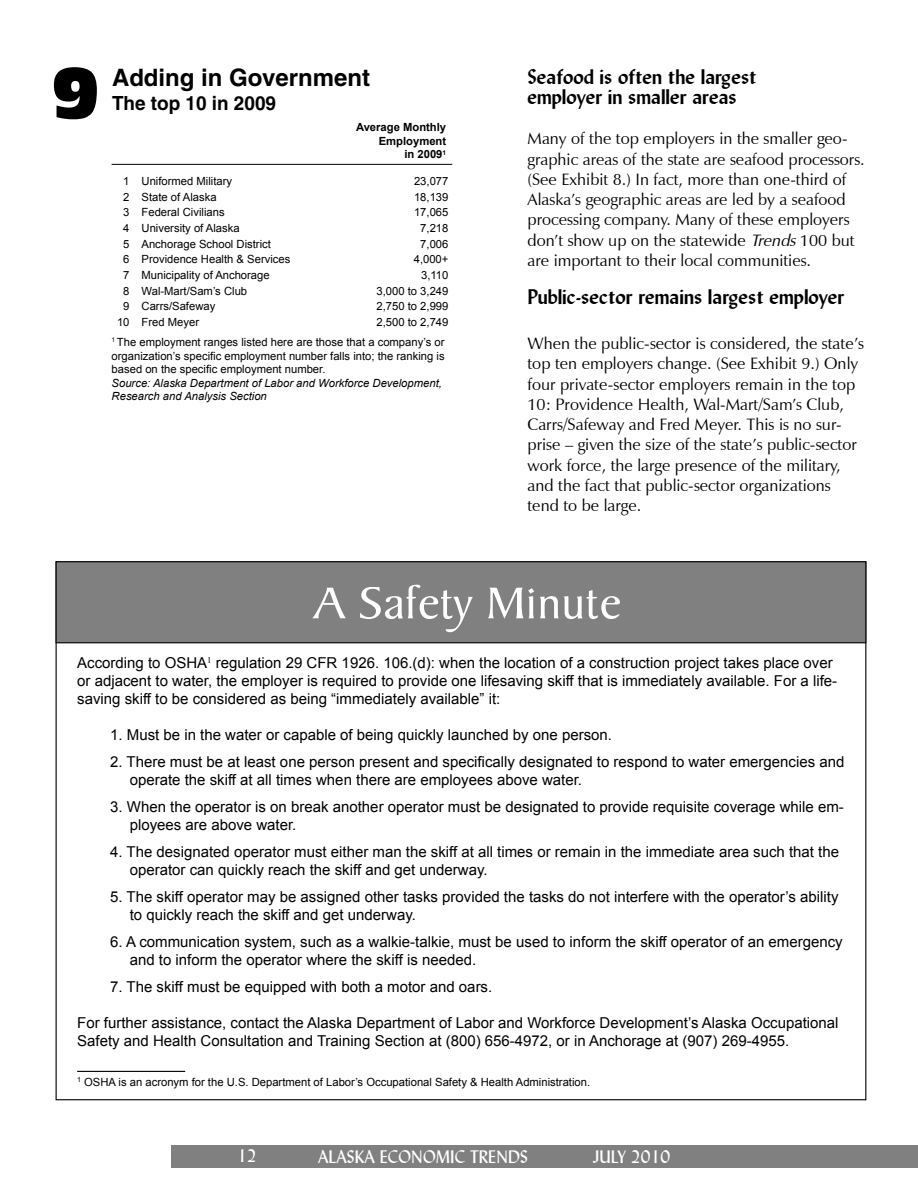
<style>
.page{position:relative;width:918px;height:1188px;background:#fff}
.page>*{position:absolute;margin:0;border:0;box-sizing:border-box;transform-origin:0 0}
.t1{font:66px "Incised 901 BT Compact";color:#000}
.t2{font:48px "Baker Signet";color:#fff;scale:1.07 1}
.t3{font:700 24px "Helvetica";color:#000}
.t4{font:700 21px/20.2px "Lydian BT";color:#000}
.t5{font:700 19.5px "Helvetica";color:#000}
.t6{font:18px "Lydian BT";color:#fff}
.t7{font:16.5px/20.2px "Zapf Humanist 601 BT";color:#000}
.t8{font:15px/18px "Arial";color:#000}
.t9{font:11.25px/20.1px "Arial";color:#000}
.t10{font:italic 11.25px/13.5px "Arial";color:#000}
.t11{font:700 11.25px/13.5px "Arial";color:#000;text-align:right}
.s1{font-style:italic}
</style>
<div class="page">
<div style="left:172px;top:1145px;width:746px;height:23px;background:#808080"></div>
<hr style="left:112px;top:164px;width:340px;height:1px;background:#000">
<hr style="left:77px;top:1071px;width:108px;height:1px;background:#000">
<div style="left:56px;top:562px;width:810px;height:81px;background:#808080"></div>
<div style="left:56px;top:561px;width:810px;height:82px;border:1px solid #000"></div>
<h1 class="t1" style="left:51px;top:54px;width:50px">9</h1>
<h3 class="t3" style="left:112px;top:69px;width:259px">Adding in Government</h3>
<h3 class="t5" style="left:112px;top:96px;width:165px">The top 10 in 2009</h3>
<p class="t11" style="left:356px;top:121px;width:92px">Average Monthly<br>Employment<br>in 2009<sup>1</sup></p>
<p class="t9" style="left:123px;top:171px;width:110px">1 Uniformed Military</p>
<p class="t9" style="left:414px;top:171px;width:36px">23,077</p>
<p class="t9" style="left:123px;top:187px;width:95px">2 State of Alaska</p>
<p class="t9" style="left:414px;top:187px;width:36px">18,139</p>
<p class="t9" style="left:123px;top:202px;width:103px">3 Federal Civilians</p>
<p class="t9" style="left:414px;top:202px;width:36px">17,065</p>
<p class="t9" style="left:123px;top:218px;width:118px">4 University of Alaska</p>
<p class="t9" style="left:420px;top:218px;width:30px">7,218</p>
<p class="t9" style="left:123px;top:234px;width:149px">5 Anchorage School District</p>
<p class="t9" style="left:420px;top:234px;width:30px">7,006</p>
<p class="t9" style="left:123px;top:249px;width:169px">6 Providence Health &amp; Services</p>
<p class="t9" style="left:414px;top:249px;width:36px">4,000+</p>
<p class="t9" style="left:123px;top:265px;width:148px">7 Municipality of Anchorage</p>
<p class="t9" style="left:421px;top:265px;width:29px">3,110</p>
<p class="t9" style="left:123px;top:281px;width:125px">8 Wal-Mart/Sam’s Club</p>
<p class="t9" style="left:377px;top:281px;width:73px">3,000 to 3,249</p>
<p class="t9" style="left:123px;top:296px;width:94px">9 Carrs/Safeway</p>
<p class="t9" style="left:377px;top:296px;width:73px">2,750 to 2,999</p>
<p class="t9" style="left:117px;top:312px;width:84px">10 Fred Meyer</p>
<p class="t9" style="left:112px;top:312px;width:338px;text-indent:265px">2,500 to 2,749<br><sup>1</sup> The employment ranges listed here are those that a company’s or</p>
<p class="t9" style="left:112px;top:349px;width:335px;line-height:13.5px">organization’s specific employment number falls into; the ranking is based on the specific employment number.</p>
<p class="t10" style="left:112px;top:376px;width:332px">Source: Alaska Department of Labor and Workforce Development,<br>Research and Analysis Section</p>
<h3 class="t4" style="left:528px;top:66px;width:231px">Seafood is often the largest employer in smaller areas</h3>
<p class="t7" style="left:528px;top:129px;width:339px">Many of the top employers in the smaller geo&shy;graphic areas of the state are seafood processors. (See Exhibit 8.) In fact, more than one-third of Alaska’s geographic areas are led by a seafood processing company. Many of these employers don’t show up on the statewide <span class="s1">Trends</span>100 but are important to their local communities.</p>
<h3 class="t4" style="left:528px;top:287px;width:318px">Public-sector remains largest employer</h3>
<p class="t7" style="left:528px;top:333px;width:338px">When the public-sector is considered, the state’s top ten employers change. (See Exhibit 9.) Only four private-sector employers remain in the top 10: Providence Health, Wal-Mart/Sam’s Club, Carrs/Safeway and Fred Meyer. This is no sur&shy;prise – given the size of the state’s public-sector work force, the large presence of the military, and the fact that public-sector organizations tend to be large.</p>
<h2 class="t2" style="left:314px;top:585px;width:289px">A Safety Minute</h2>
<p class="t8" style="left:77px;top:654px;width:762px">According to OSHA<sup>1</sup> regulation 29 CFR 1926. 106.(d): when the location of a construction project takes place over or adjacent to water, the employer is required to provide one lifesaving skiff that is immediately available. For a life&shy;saving skiff to be considered as being “immediately available” it:</p>
<p class="t8" style="left:110px;top:726px;width:503px">1. Must be in the water or capable of being quickly launched by one person.</p>
<p class="t8" style="left:130px;top:753px;width:716px;text-indent:-20px">2. There must be at least one person present and specifically designated to respond to water emergencies and operate the skiff at all times when there are employees above water.</p>
<p class="t8" style="left:130px;top:798px;width:716px;text-indent:-20px">3. When the operator is on break another operator must be designated to provide requisite coverage while em&shy;ployees are above water.</p>
<p class="t8" style="left:130px;top:843px;width:711px;text-indent:-20px">4. The designated operator must either man the skiff at all times or remain in the immediate area such that the operator can quickly reach the skiff and get underway.</p>
<p class="t8" style="left:130px;top:888px;width:710px;text-indent:-20px">5. The skiff operator may be assigned other tasks provided the tasks do not interfere with the operator’s ability to quickly reach the skiff and get underway.</p>
<p class="t8" style="left:130px;top:933px;width:715px;text-indent:-20px">6. A communication system, such as a walkie-talkie, must be used to inform the skiff operator of an emergency and to inform the operator where the skiff is needed.</p>
<p class="t8" style="left:110px;top:978px;width:384px">7. The skiff must be equipped with both a motor and oars.</p>
<p class="t8" style="left:77px;top:1014px;width:763px">For further assistance, contact the Alaska Department of Labor and Workforce Development’s Alaska Occupational<br>Safety and Health Consultation and Training Section at (800) 656-4972, or in Anchorage at (907) 269-4955.</p>
<p class="t9" style="left:77px;top:1072px;width:515px"><sup>1</sup> OSHA is an acronym for the U.S. Department of Labor’s Occupational Safety &amp; Health Administration.</p>
<p class="t6" style="left:237px;top:1145px;width:21px">12</p>
<p class="t6" style="left:318px;top:1146px;width:211px">ALASKA ECONOMIC TRENDS</p>
<p class="t6" style="left:593px;top:1146px;width:79px">JULY 2010</p>
</div>
